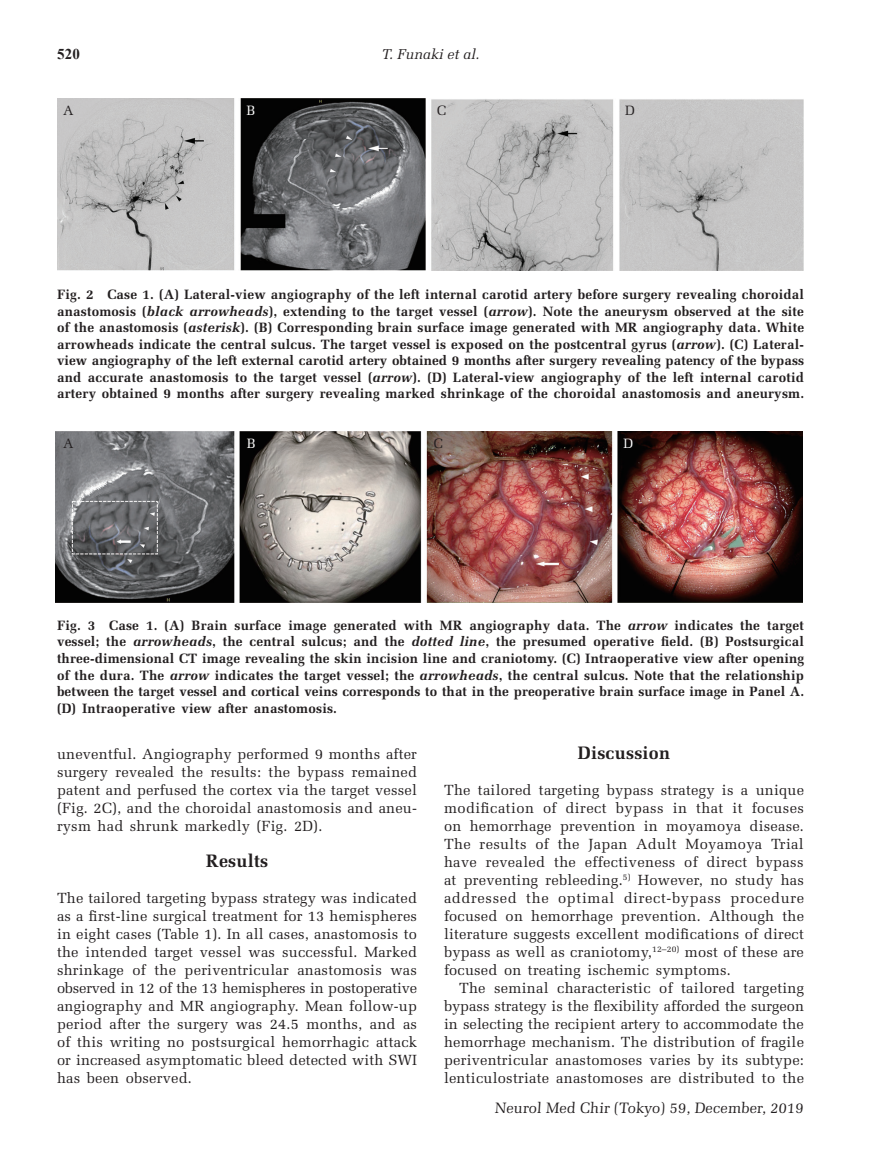
<style>
.page{position:relative;width:876px;height:1175px;background:#fff}
.page>*{position:absolute;margin:0;border:0;box-sizing:border-box;transform-origin:0 0}
.t1{font:700 18px "Melior LT Std";letter-spacing:.015em;color:#231f20}
.t2{font:italic 15px "Melior LT Std";color:#231f20}
.t3{font:700 15px "Times New Roman";color:#231f20}
.Txf{font:14.7px/18px "Melior LT Std";letter-spacing:.015em;color:#231f20;text-align:justify}
.Tx{font:14.7px/18px "Melior LT Std";letter-spacing:.015em;color:#231f20;text-align:justify}
.t4{font:italic 14.25px "Melior LT Std";color:#231f20}
.Fig_Caption{font:700 13.5px/16.5px "Melior LT Std";letter-spacing:.015em;color:#231f20;text-align:justify}
.Fig_Caption-2{font:13.5px "Melior LT Std";color:#231f20}
.Fig_Caption-3{font:13.5px "Melior LT Std";color:#fff}
.s1{font-style:italic}
</style>
<div class="page">
<img style="left:57px;top:99px;width:747px;height:172px">
<img style="left:56px;top:431px;width:747px;height:171px">
<p class="t3" style="left:57px;top:43px;width:24px">520</p>
<p class="t4" style="left:382px;top:46px;width:99px">T. Funaki et al.</p>
<p class="Fig_Caption-2" style="left:63px;top:102px;width:12px">A</p>
<p class="Fig_Caption-3" style="left:247px;top:102px;width:11px">B</p>
<p class="Fig_Caption-2" style="left:437px;top:102px;width:11px">C</p>
<p class="Fig_Caption-2" style="left:625px;top:102px;width:11px">D</p>
<p class="Fig_Caption" style="left:57px;top:286px;width:749px">Fig. 2 Case 1. (A) Lateral-view angiography of the left internal carotid artery before surgery revealing choroidal anastomosis (<span class="s1">black arrowheads</span>), extending to the target vessel (<span class="s1">arrow</span>). Note the aneurysm observed at the site of the anastomosis (<span class="s1">asterisk</span>). (B) Corresponding brain surface image generated with MR angiography data. White arrowheads indicate the central sulcus. The target vessel is exposed on the postcentral gyrus (<span class="s1">arrow</span>). (C) Lateral&shy;view angiography of the left external carotid artery obtained 9 months after surgery revealing patency of the bypass and accurate anastomosis to the target vessel (<span class="s1">arrow</span>). (D) Lateral-view angiography of the left internal carotid artery obtained 9 months after surgery revealing marked shrinkage of the choroidal anastomosis and aneurysm.</p>
<p class="Fig_Caption-2" style="left:63px;top:435px;width:12px">A</p>
<p class="Fig_Caption-3" style="left:247px;top:435px;width:11px">B</p>
<p class="Fig_Caption-2" style="left:434px;top:435px;width:11px">C</p>
<p class="Fig_Caption-3" style="left:624px;top:435px;width:11px">D</p>
<p class="Fig_Caption" style="left:57px;top:617px;width:749px">Fig. 3 Case 1. (A) Brain surface image generated with MR angiography data. The <span class="s1">arrow</span> indicates the target vessel; the <span class="s1">arrowheads</span>, the central sulcus; and the <span class="s1">dotted line</span>, the presumed operative field. (B) Postsurgical three-dimensional CT image revealing the skin incision line and craniotomy. (C) Intraoperative view after opening of the dura. The <span class="s1">arrow</span> indicates the target vessel; the <span class="s1">arrowheads</span>, the central sulcus. Note that the relationship between the target vessel and cortical veins corresponds to that in the preoperative brain surface image in Panel A. (D) Intraoperative view after anastomosis.</p>
<p class="Tx" style="left:57px;top:744px;width:362px">uneventful. Angiography performed 9 months after surgery revealed the results: the bypass remained patent and perfused the cortex via the target vessel (Fig. 2C), and the choroidal anastomosis and aneu&shy;rysm had shrunk markedly (Fig. 2D).</p>
<h1 class="t1" style="left:206px;top:849px;width:64px">Results</h1>
<p class="Txf" style="left:57px;top:888px;width:362px">The tailored targeting bypass strategy was indicated as a first-line surgical treatment for 13 hemispheres in eight cases (Table 1). In all cases, anastomosis to the intended target vessel was successful. Marked shrinkage of the periventricular anastomosis was observed in 12 of the 13 hemispheres in postoperative angiography and MR angiography. Mean follow-up period after the surgery was 24.5 months, and as of this writing no postsurgical hemorrhagic attack or increased asymptomatic bleed detected with SWI has been observed.</p>
<h1 class="t1" style="left:578px;top:741px;width:94px">Discussion</h1>
<p class="Txf" style="left:444px;top:780px;width:362px">The tailored targeting bypass strategy is a unique modification of direct bypass in that it focuses on hemorrhage prevention in moyamoya disease.<br>The results of the Japan Adult Moyamoya Trial have revealed the effectiveness of direct bypass at preventing rebleeding.<sup>5)</sup> However, no study has addressed the optimal direct-bypass procedure focused on hemorrhage prevention. Although the literature suggests excellent modifications of direct bypass as well as craniotomy,<sup>12–20)</sup> most of these are focused on treating ischemic symptoms.</p>
<p class="Tx" style="left:444px;top:978px;width:362px;text-indent:15px">The seminal characteristic of tailored targeting bypass strategy is the flexibility afforded the surgeon in selecting the recipient artery to accommodate the hemorrhage mechanism. The distribution of fragile periventricular anastomoses varies by its subtype: lenticulostriate anastomoses are distributed to the</p>
<p class="t2" style="left:495px;top:1099px;width:313px">Neurol Med Chir (Tokyo) 59, December, 2019</p>
</div>
